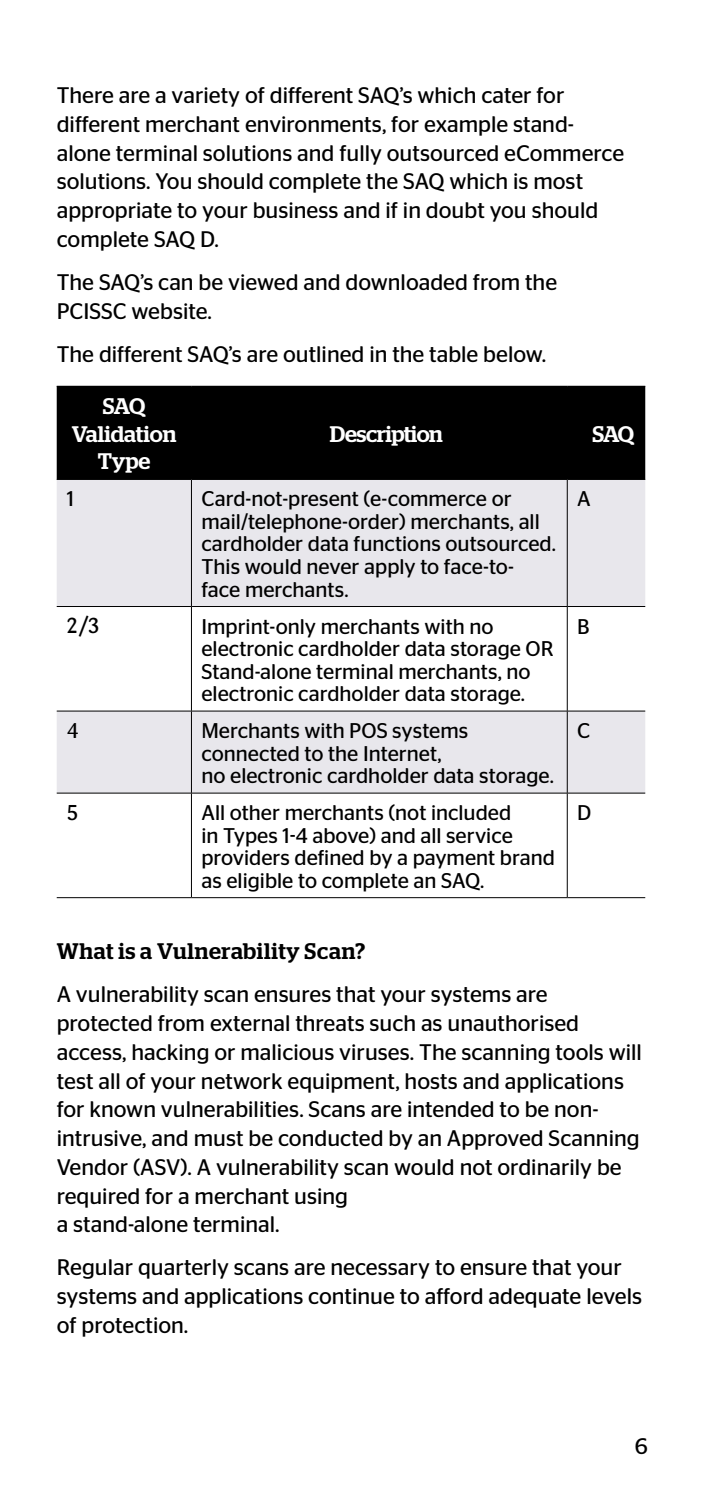
<style>
.page{position:relative;width:702px;height:1489px;background:#fff}
.page>*{position:absolute;margin:0;border:0;box-sizing:border-box;transform-origin:0 0}
.t1{font:22.5px/28.8px "Stag Sans";color:#000}
.t2{font:500 22.5px "Stag";letter-spacing:.03em;color:#000}
.t3{font:500 22.5px/27.5px "Stag";color:#fff;text-align:center}
.t4{font:500 22.5px "Stag";letter-spacing:-.02em;color:#fff}
.t5{font:21.25px/22.5px "Stag Sans";color:#000}
.t6{font:500 21.25px "STG Sari";color:#000}
</style>
<div class="page">
<div style="left:57px;top:387px;width:588px;height:92px;background:#000"></div>
<svg style="left:57px;top:480px;width:588px;height:312px;fill:#e8e7ec"></svg>
<hr style="left:57px;top:479px;width:134px;height:1px;background:#000">
<hr style="left:191px;top:479px;width:376px;height:1px;background:#000">
<hr style="left:191px;top:479px;width:1px;height:127px;background:#000">
<hr style="left:567px;top:479px;width:78px;height:1px;background:#000">
<hr style="left:567px;top:479px;width:1px;height:127px;background:#000">
<hr style="left:57px;top:606px;width:134px;height:1px;background:#000">
<hr style="left:191px;top:606px;width:376px;height:1px;background:#000">
<hr style="left:191px;top:606px;width:1px;height:104px;background:#000">
<hr style="left:567px;top:606px;width:78px;height:1px;background:#000">
<hr style="left:567px;top:606px;width:1px;height:104px;background:#000">
<hr style="left:57px;top:710px;width:134px;height:1px;background:#000">
<hr style="left:191px;top:710px;width:376px;height:1px;background:#000">
<hr style="left:191px;top:711px;width:1px;height:81px;background:#000">
<hr style="left:567px;top:710px;width:78px;height:1px;background:#000">
<hr style="left:567px;top:711px;width:1px;height:81px;background:#000">
<hr style="left:57px;top:792px;width:134px;height:1px;background:#000">
<hr style="left:191px;top:792px;width:376px;height:1px;background:#000">
<hr style="left:191px;top:793px;width:1px;height:104px;background:#000">
<hr style="left:567px;top:792px;width:78px;height:1px;background:#000">
<hr style="left:567px;top:793px;width:1px;height:104px;background:#000">
<hr style="left:57px;top:897px;width:134px;height:1px;background:#000">
<hr style="left:191px;top:897px;width:376px;height:1px;background:#000">
<hr style="left:567px;top:897px;width:78px;height:1px;background:#000">
<hr style="left:57px;top:386px;width:134px;height:1px;background:#000">
<hr style="left:191px;top:386px;width:376px;height:1px;background:#000">
<hr style="left:567px;top:386px;width:78px;height:1px;background:#000">
<p class="t1" style="left:57px;top:81px;width:569px">There are a variety of different SAQ’s which cater for different merchant environments, for example stand&shy;alone terminal solutions and fully outsourced eCommerce solutions. You should complete the SAQ which is most appropriate to your business and if in doubt you should complete SAQ D.</p>
<p class="t1" style="left:57px;top:267px;width:502px">The SAQ’s can be viewed and downloaded from the<br>PCISSC website.</p>
<p class="t1" style="left:57px;top:339px;width:491px">The different SAQ’s are outlined in the table below.</p>
<p class="t3" style="left:72px;top:392px;width:106px">SAQ<br>Validation<br>Type</p>
<p class="t4" style="left:330px;top:420px;width:114px">Description</p>
<p class="t4" style="left:592px;top:420px;width:43px">SAQ</p>
<p class="t5" style="left:67px;top:487px;width:9px">1</p>
<p class="t5" style="left:201px;top:487px;width:356px">Card-not-present (e-commerce or mail/telephone-order) merchants, all cardholder data functions outsourced.<br>This would never apply to face-to&shy;face merchants.</p>
<p class="t5" style="left:577px;top:487px;width:15px">A</p>
<p class="t6" style="left:67px;top:612px;width:34px">2/3</p>
<p class="t5" style="left:201px;top:614px;width:354px">Imprint-only merchants with no electronic cardholder data storage OR Stand-alone terminal merchants, no electronic cardholder data storage.</p>
<p class="t5" style="left:577px;top:614px;width:14px">B</p>
<p class="t6" style="left:67px;top:717px;width:14px">4</p>
<p class="t5" style="left:201px;top:719px;width:354px">Merchants with POS systems connected to the Internet,<br>no electronic cardholder data storage.</p>
<p class="t5" style="left:577px;top:719px;width:15px">C</p>
<p class="t6" style="left:67px;top:799px;width:13px">5</p>
<p class="t5" style="left:201px;top:801px;width:355px">All other merchants (not included<br>in Types 1-4 above) and all service providers defined by a payment brand as eligible to complete an SAQ.</p>
<p class="t5" style="left:577px;top:801px;width:16px">D</p>
<p class="t2" style="left:57px;top:938px;width:310px">What is a Vulnerability Scan?</p>
<p class="t1" style="left:57px;top:979px;width:586px">A vulnerability scan ensures that your systems are protected from external threats such as unauthorised access, hacking or malicious viruses. The scanning tools will test all of your network equipment, hosts and applications for known vulnerabilities. Scans are intended to be non&shy;intrusive, and must be conducted by an Approved Scanning Vendor (ASV). A vulnerability scan would not ordinarily be required for a merchant using<br>a stand-alone terminal.</p>
<p class="t1" style="left:57px;top:1252px;width:587px">Regular quarterly scans are necessary to ensure that your systems and applications continue to afford adequate levels of protection.</p>
<p class="t1" style="left:635px;top:1431px;width:15px">6</p>
</div>
